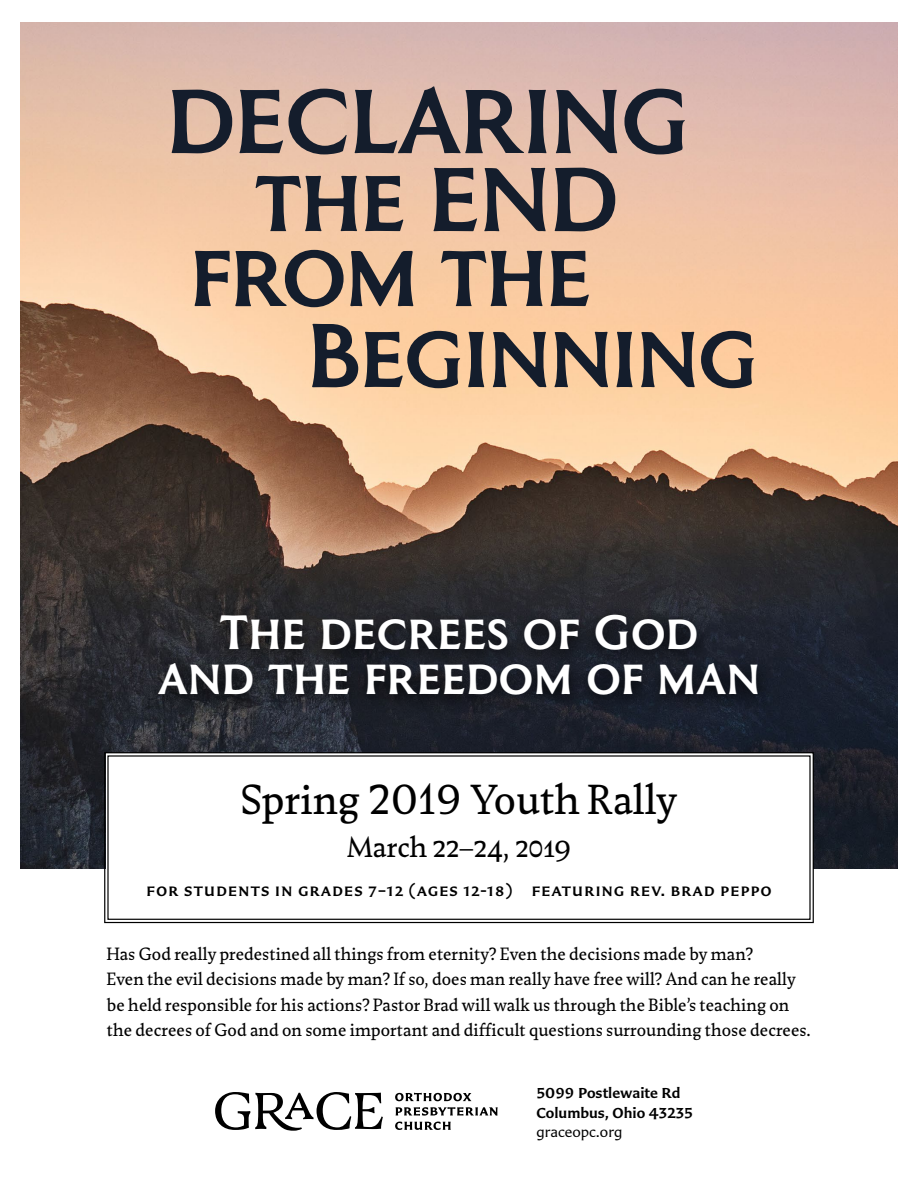
<style>
.page{position:relative;width:918px;height:1188px;background:#fff}
.page>*{position:absolute;margin:0;border:0;box-sizing:border-box;transform-origin:0 0}
.t1{font:90px "Coinage Caps Kruger Gray";letter-spacing:-.02em;color:#141d2c}
.t2{font:48px/45px "Coinage Caps Kruger Gray";color:#fff;text-align:center}
.t3{font:39px "Messer V1.3";color:#000}
.t4{font:27px "Messer V1.3";color:#000}
.t5{font:500 18px "Carter Sans Pro";color:#000}
.t6{font:16.5px/25.5px "Messer V1.3";color:#000}
.t7{font:600 15px/19.5px "Carter Sans Pro";color:#000}
.t8{font:15px "Carter Sans Pro";color:#000}
</style>
<div class="page">
<img style="left:21px;top:23px;width:876px;height:845px">
<svg style="left:395px;top:1093px;width:76px;height:8px"></svg>
<svg style="left:396px;top:1107px;width:102px;height:9px"></svg>
<svg style="left:395px;top:1122px;width:56px;height:8px"></svg>
<svg style="left:215px;top:1092px;width:168px;height:39px"></svg>
<div style="left:146px;top:605px;width:627px;height:110px;background:#000;opacity:.91"></div>
<svg style="left:104px;top:752px;width:710px;height:172px"></svg>
<div style="left:107px;top:755px;width:704px;height:165px;border:1px solid #000"></div>
<h1 class="t1" style="left:166px;top:61px;width:526px">DECLARING</h1>
<h1 class="t1" style="left:254px;top:139px;width:366px">the END</h1>
<h1 class="t1" style="left:190px;top:214px;width:404px">from the</h1>
<h1 class="t1" style="left:307px;top:295px;width:453px">Beginning</h1>
<h2 class="t2" style="left:158px;top:609px;width:604px">The decrees of God<br>and the freedom of man</h2>
<h3 class="t3" style="left:241px;top:773px;width:438px">Spring 2019 Youth Rally</h3>
<h3 class="t4" style="left:347px;top:828px;width:225px">March 22–24, 2019</h3>
<p class="t5" style="left:146px;top:879px;width:628px">for students in grades 7–12 (ages 12-18) featuring rev. brad peppo</p>
<p class="t6" style="left:107px;top:941px;width:706px">Has God really predestined all things from eternity? Even the decisions made by man?<br>Even the evil decisions made by man? If so, does man really have free will? And can he really be held responsible for his actions? Pastor Brad will walk us through the Bible’s teaching on the decrees of God and on some important and difficult questions surrounding those decrees.</p>
<p class="t7" style="left:536px;top:1083px;width:158px">5099 Postlewaite Rd<br>Columbus, Ohio 43235</p>
<p class="t8" style="left:536px;top:1122px;width:87px">graceopc.org</p>
</div>
